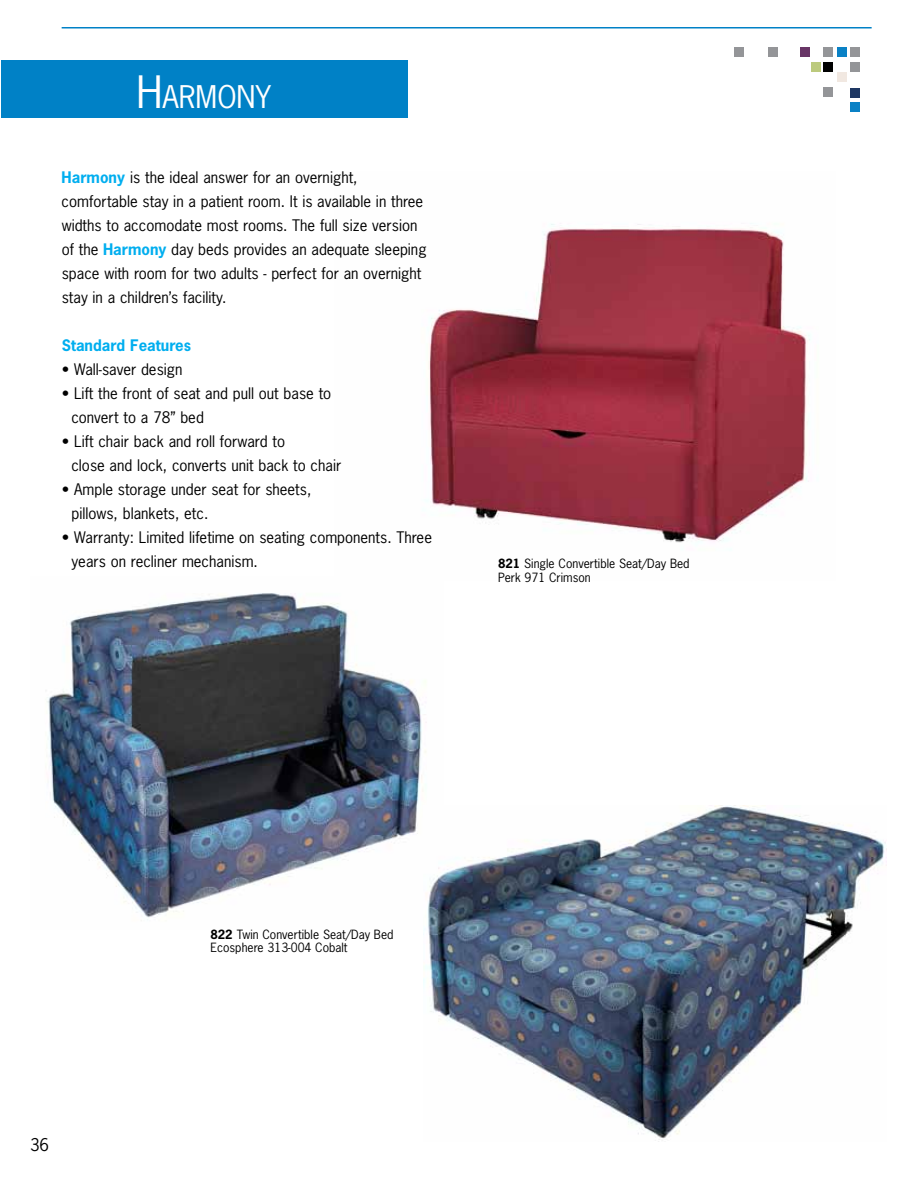
<style>
.page{position:relative;width:918px;height:1188px;background:#fff}
.page>*{position:absolute;margin:0;border:0;box-sizing:border-box;transform-origin:0 0}
.t1{font:29.4px "News Gothic Std";color:#fff}
.t2{font:16.5px "News Gothic Std";color:#000}
.t3{font:15px/24px "News Gothic Std";color:#000}
.t4{font:700 15px "News Gothic Std";color:#00aeef}
.t5{font:12px/13.5px "News Gothic Std";color:#000}
.s1{font-size:42px}
.s2{font-weight:700;color:#00aeef}
.s3{font-weight:700}
</style>
<div class="page">
<img style="left:47px;top:593px;width:380px;height:327px">
<img style="left:423px;top:806px;width:463px;height:336px">
<div style="left:851px;top:48px;width:9px;height:9px;background:#949598"></div>
<div style="left:838px;top:48px;width:9px;height:9px;background:#0a81c5"></div>
<div style="left:824px;top:48px;width:9px;height:9px;background:#949598"></div>
<div style="left:801px;top:48px;width:9px;height:9px;background:#683566"></div>
<div style="left:851px;top:62px;width:9px;height:9px;background:#949598"></div>
<div style="left:851px;top:88px;width:9px;height:9px;background:#1e3763"></div>
<div style="left:851px;top:102px;width:9px;height:10px;background:#0a81c5"></div>
<div style="left:824px;top:62px;width:9px;height:9px;background:#000101"></div>
<div style="left:838px;top:73px;width:9px;height:9px;background:#f1e8e1"></div>
<div style="left:824px;top:87px;width:9px;height:9px;background:#949598"></div>
<div style="left:812px;top:62px;width:9px;height:9px;background:#bcca7d"></div>
<div style="left:769px;top:48px;width:9px;height:9px;background:#949598"></div>
<div style="left:734px;top:48px;width:9px;height:9px;background:#949598"></div>
<hr style="left:62px;top:27px;width:810px;height:1px;background:#0081c6">
<div style="left:1px;top:61px;width:407px;height:57px;background:#0081c6"></div>
<img style="left:426px;top:223px;width:384px;height:320px">
<h1 class="t1" style="left:136px;top:78px;width:136px"><span class="s1">H</span>ARMONY</h1>
<p class="t3" style="left:62px;top:165px;width:366px"><span class="s2">Harmony</span> is the ideal answer for an overnight, comfortable stay in a patient room. It is available in three widths to accomodate most rooms. The full size version of the <span class="s2">Harmony</span> day beds provides an adequate sleeping space with room for two adults - perfect for an overnight stay in a children’s facility.</p>
<p class="t4" style="left:62px;top:335px;width:131px">Standard Features</p>
<p class="t3" style="left:62px;top:357px;width:122px">• Wall-saver design</p>
<p class="t3" style="left:71px;top:381px;width:261px;text-indent:-10px">• Lift the front of seat and pull out base to convert to a 78” bed</p>
<p class="t3" style="left:71px;top:429px;width:271px;text-indent:-10px">• Lift chair back and roll forward to<br>close and lock, converts unit back to chair</p>
<p class="t3" style="left:71px;top:477px;width:241px;text-indent:-10px">• Ample storage under seat for sheets, pillows, blankets, etc.</p>
<p class="t3" style="left:71px;top:525px;width:362px;text-indent:-10px">• Warranty: Limited lifetime on seating components. Three years on recliner mechanism.</p>
<p class="t5" style="left:498px;top:557px;width:193px"><span class="s3">821</span> Single Convertible Seat/Day Bed<br>Perk 971 Crimson</p>
<p class="t2" style="left:30px;top:1135px;width:21px">36</p>
<p class="t5" style="left:210px;top:927px;width:185px"><span class="s3">822</span> Twin Convertible Seat/Day Bed<br>Ecosphere 313-004 Cobalt</p>
</div>
